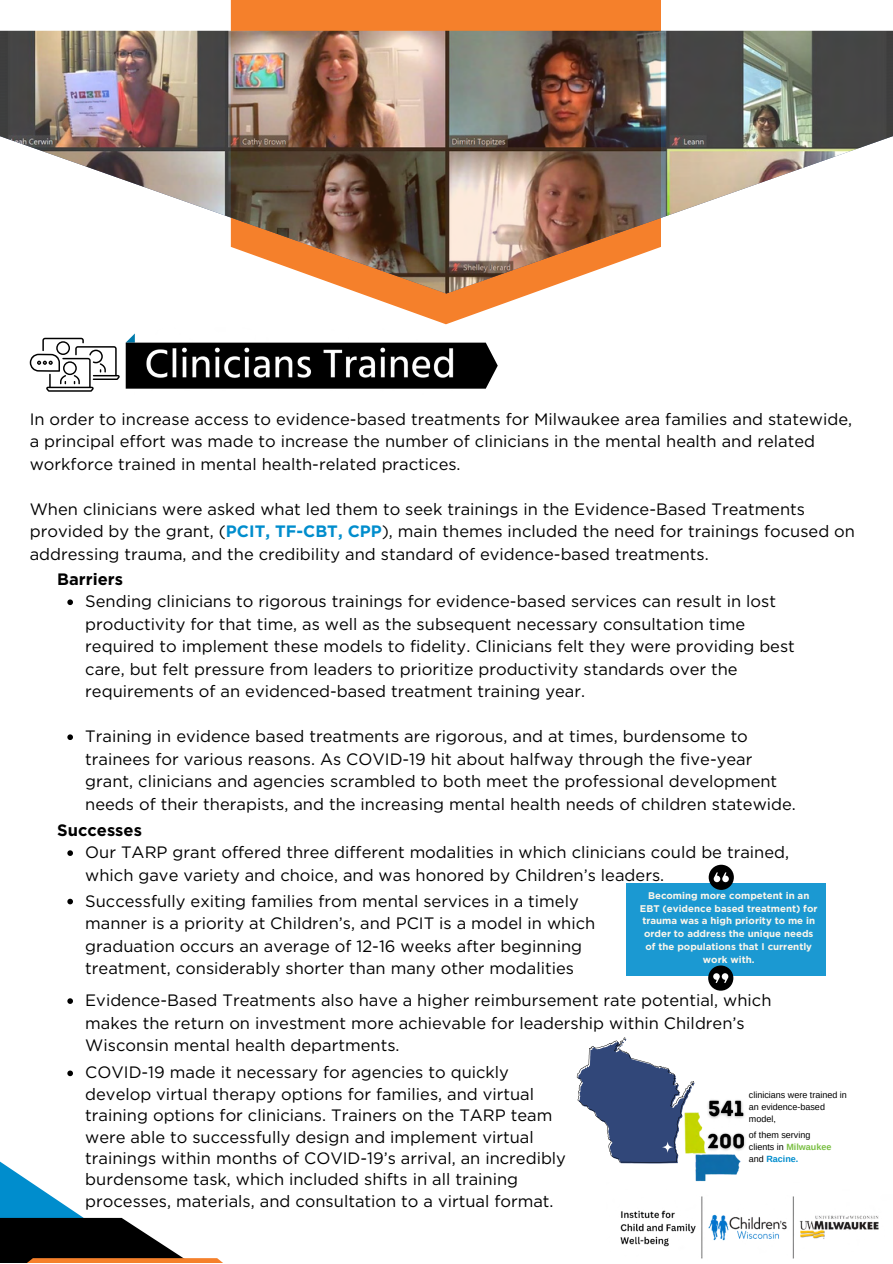
<style>
.page{position:relative;width:893px;height:1264px;background:#fff}
.page>*{position:absolute;margin:0;border:0;box-sizing:border-box;transform-origin:0 0}
.t1{font:16.5px/22.5px "Gotham";color:#000}
.t2{font:700 16.5px "Gotham";color:#000}
.t3{font:700 9.75px/12.9px "Gotham";color:#f9f5eb;text-align:center}
.t4{font:9px/12px "Arimo";color:#000}
.s1{font-weight:700;color:#008dcd}
.s2{font-weight:700;color:#7abf43}
</style>
<div class="page">
<svg style="left:231px;top:0;width:430px;height:323px;fill:#f5802b"></svg>
<img style="left:0;top:31px;width:892px;height:262px">
<svg style="left:0;top:1161px;width:222px;height:101px"></svg>
<svg style="left:126px;top:334px;width:371px;height:54px"></svg>
<img style="left:134px;top:323px;width:332px;height:66px">
<img style="left:620px;top:1196px;width:259px;height:63px">
<svg style="left:30px;top:338px;width:90px;height:54px"></svg>
<svg style="left:67px;top:599px;width:6px;height:6px"></svg>
<svg style="left:67px;top:734px;width:6px;height:6px"></svg>
<svg style="left:67px;top:1070px;width:6px;height:6px"></svg>
<img style="left:695px;top:1154px;width:46px;height:28px">
<svg style="left:576px;top:1037px;width:118px;height:126px"></svg>
<svg style="left:662px;top:1141px;width:11px;height:11px"></svg>
<img style="left:707px;top:1100px;width:38px;height:19px">
<img style="left:701px;top:1133px;width:45px;height:27px">
<img style="left:682px;top:1111px;width:25px;height:43px">
<svg style="left:67px;top:850px;width:6px;height:6px"></svg>
<div style="left:626px;top:883px;width:200px;height:92px;background:#1b99d2"></div>
<div style="left:708px;top:965px;width:25px;height:25px;background:#000;border-radius:50%"></div>
<svg style="left:713px;top:973px;width:15px;height:9px"></svg>
<div style="left:708px;top:864px;width:25px;height:25px;background:#000;border-radius:50%"></div>
<svg style="left:713px;top:872px;width:15px;height:10px"></svg>
<svg style="left:67px;top:898px;width:6px;height:6px"></svg>
<svg style="left:67px;top:998px;width:6px;height:5px"></svg>
<p class="t1" style="left:30px;top:407px;width:823px">In order to increase access to evidence-based treatments for Milwaukee area families and statewide, a principal effort was made to increase the number of clinicians in the mental health and related workforce trained in mental health-related practices.</p>
<p class="t1" style="left:30px;top:497px;width:826px">When clinicians were asked what led them to seek trainings in the Evidence-Based Treatments provided by the grant, (<span class="s1">PCIT, TF-CBT, CPP</span>), main themes included the need for trainings focused on addressing trauma, and the credibility and standard of evidence-based treatments.</p>
<p class="t1" style="left:85px;top:590px;width:711px">Sending clinicians to rigorous trainings for evidence-based services can result in lost productivity for that time, as well as the subsequent necessary consultation time required to implement these models to fidelity. Clinicians felt they were providing best care, but felt pressure from leaders to prioritize productivity standards over the requirements of an evidenced-based treatment training year.</p>
<p class="t1" style="left:85px;top:725px;width:712px">Training in evidence based treatments are rigorous, and at times, burdensome to trainees for various reasons. As COVID-19 hit about halfway through the five-year grant, clinicians and agencies scrambled to both meet the professional development needs of their therapists, and the increasing mental health needs of children statewide.</p>
<p class="t2" style="left:57px;top:569px;width:67px">Barriers</p>
<p class="t2" style="left:57px;top:819px;width:86px">Successes</p>
<p class="t1" style="left:85px;top:841px;width:705px">Our TARP grant offered three different modalities in which clinicians could be trained, which gave variety and choice, and was honored by Children’s leaders.</p>
<p class="t3" style="left:640px;top:888px;width:179px">Becoming more competent in an<br>EBT (evidence based treatment) for trauma was a high priority to me in order to address the unique needs of the populations that I currently work with.</p>
<p class="t1" style="left:85px;top:889px;width:511px">Successfully exiting families from mental services in a timely manner is a priority at Children’s, and PCIT is a model in which graduation occurs an average of 12-16 weeks after beginning treatment, considerably shorter than many other modalities</p>
<p class="t1" style="left:85px;top:988px;width:687px">Evidence-Based Treatments also have a higher reimbursement rate potential, which makes the return on investment more achievable for leadership within Children’s<br>Wisconsin mental health departments.</p>
<p class="t1" style="left:85px;top:1061px;width:482px;line-height:21.3px">COVID-19 made it necessary for agencies to quickly develop virtual therapy options for families, and virtual training options for clinicians. Trainers on the TARP team were able to successfully design and implement virtual trainings within months of COVID-19’s arrival, an incredibly burdensome task, which included shifts in all training processes, materials, and consultation to a virtual format.</p>
<p class="t4" style="left:749px;top:1088px;width:99px">clinicians were trained in an evidence-based model,</p>
<p class="t4" style="left:749px;top:1129px;width:84px">of them serving clients in <span class="s2">Milwaukee </span>and <span class="s1">Racine.</span></p>
</div>
